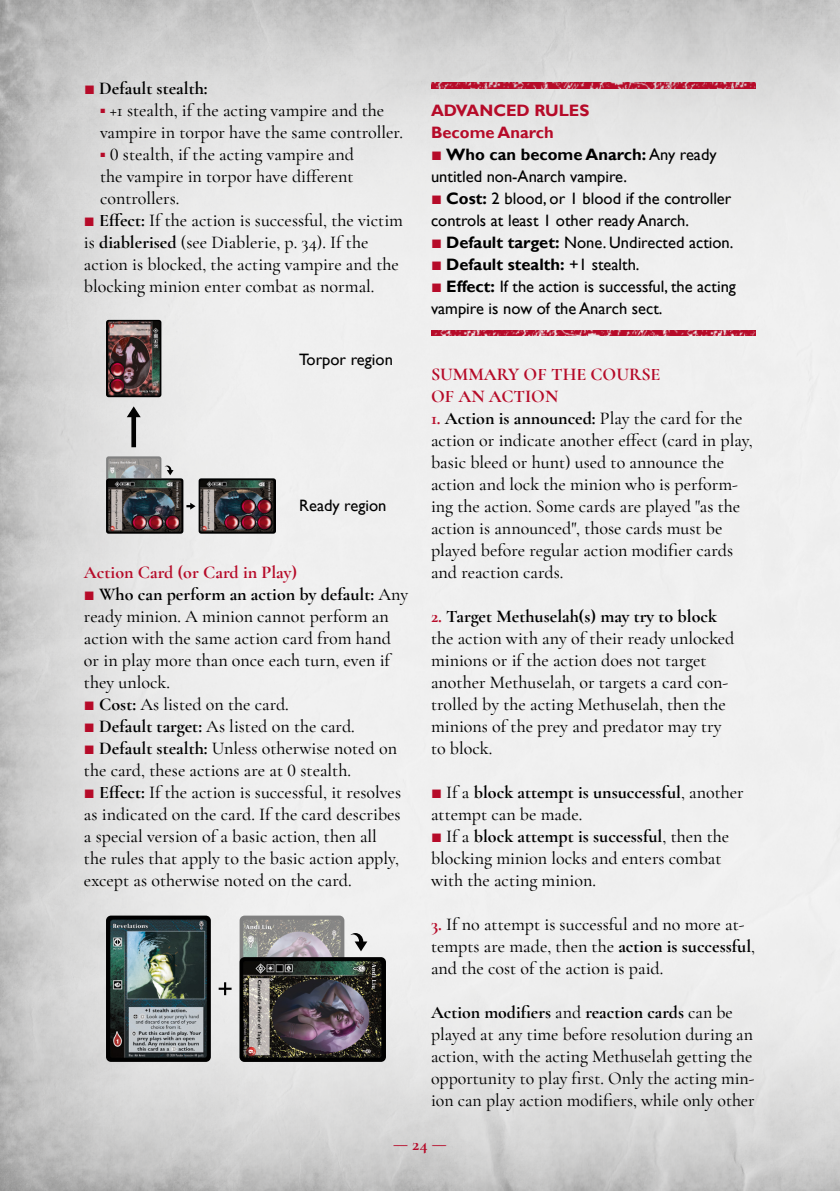
<style>
.page{position:relative;width:840px;height:1191px;background:#fff}
.page>*{position:absolute;margin:0;border:0;box-sizing:border-box;transform-origin:0 0}
.t1{font:500 18px/22px "Cormorant Garamond";color:#000}
.t2{font:700 18px/22px "Cormorant";color:#b60b29}
.t3{font:700 18px "Cormorant Garamond";color:#000}
.t4{font:700 18px "Cormorant Garamond";color:#b60b29}
.t5{font:16.4px/22px "Gill Sans";color:#000}
.s1{font-weight:500;color:#b60b29}
.s2{font-size:9px;color:#b60b29}
.s3{color:#b60b29}
.s4{font-weight:700}
.s5{font-weight:700;color:#b60b29}
.s6{font-family:"Cormorant Garamond";font-weight:500;font-size:18px;color:#b60b29}
</style>
<div class="page">
<img style="left:0;top:0;width:839px;height:1191px">
<img style="left:106px;top:915px;width:105px;height:147px">
<img style="left:239px;top:915px;width:105px;height:42px">
<img style="left:239px;top:957px;width:147px;height:105px">
<svg style="left:350px;top:933px;width:17px;height:18px"></svg>
<svg style="left:218px;top:982px;width:13px;height:13px"></svg>
<img style="left:106px;top:456px;width:55px;height:22px">
<img style="left:106px;top:320px;width:55px;height:77px">
<img style="left:106px;top:478px;width:77px;height:56px">
<img style="left:198px;top:478px;width:78px;height:56px">
<svg style="left:164px;top:465px;width:9px;height:10px"></svg>
<svg style="left:127px;top:406px;width:14px;height:41px"></svg>
<img style="left:165px;top:515px;width:15px;height:15px;border-radius:8px">
<img style="left:131px;top:515px;width:16px;height:15px;border-radius:8px">
<img style="left:148px;top:515px;width:15px;height:15px;border-radius:8px">
<img style="left:257px;top:515px;width:15px;height:15px;border-radius:8px">
<img style="left:224px;top:515px;width:15px;height:15px;border-radius:8px">
<img style="left:240px;top:515px;width:16px;height:15px;border-radius:8px">
<img style="left:257px;top:498px;width:15px;height:16px;border-radius:8px">
<img style="left:240px;top:498px;width:16px;height:16px;border-radius:8px">
<img style="left:109px;top:378px;width:16px;height:15px;border-radius:8px">
<img style="left:109px;top:362px;width:16px;height:15px;border-radius:8px">
<svg style="left:186px;top:503px;width:9px;height:6px"></svg>
<img style="left:431px;top:83px;width:324px;height:5px">
<img style="left:431px;top:330px;width:324px;height:6px">
<p class="t3" style="left:84px;top:77px;width:125px"><span class="s1">◼</span> Default stealth:</p>
<p class="t1" style="left:100px;top:99px;width:285px"><span class="s2">◼</span> +1 stealth, if the acting vampire and the</p>
<p class="t1" style="left:100px;top:121px;width:304px">vampire in torpor have the same controller.</p>
<p class="t1" style="left:100px;top:143px;width:255px"><span class="s2">◼</span> 0 stealth, if the acting vampire and</p>
<p class="t1" style="left:100px;top:165px;width:255px">the vampire in torpor have different</p>
<p class="t1" style="left:100px;top:187px;width:81px">controllers.</p>
<p class="t1" style="left:84px;top:209px;width:320px"><span class="s3">◼</span> <span class="s4">Effect:</span> If the action is successful, the victim</p>
<p class="t1" style="left:84px;top:231px;width:286px">is <span class="s4">diablerised</span> (see Diablerie, p. 34). If the</p>
<p class="t1" style="left:84px;top:253px;width:316px">action is blocked, the acting vampire and the</p>
<p class="t1" style="left:84px;top:275px;width:292px">blocking minion enter combat as normal.</p>
<p class="t5" style="left:299px;top:349px;width:95px">Torpor region</p>
<p class="t5" style="left:299px;top:495px;width:89px">Ready region</p>
<p class="t1" style="left:84px;top:561px;width:325px"><span class="s5">Action Card (or Card in Play)<br></span><span class="s3">◼</span> <span class="s4">Who can perform an action by default:</span> Any ready minion. A minion cannot perform an action with the same action card from hand or in play more than once each turn, even if they unlock.<br><span class="s3">◼</span> <span class="s4">Cost:</span> As listed on the card.<br><span class="s3">◼</span> <span class="s4">Default target:</span> As listed on the card.<br><span class="s3">◼</span> <span class="s4">Default stealth:</span> Unless otherwise noted on the card, these actions are at 0 stealth.<br><span class="s3">◼</span> <span class="s4">Effect:</span> If the action is successful, it resolves as indicated on the card. If the card describes a special version of a basic action, then all<br>the rules that apply to the basic action apply, except as otherwise noted on the card.</p>
<p class="t5" style="left:431px;top:99px;width:306px"><span class="s5">ADVANCED RULES<br>Become Anarch<br></span><span class="s6">◼</span> <span class="s4">Who can become Anarch:</span> Any ready untitled non-Anarch vampire.<br><span class="s6">◼</span> <span class="s4">Cost:</span> 2 blood, or 1 blood if the controller controls at least 1 other ready Anarch.<br><span class="s6">◼</span> <span class="s4">Default target:</span> None. Undirected action. <span class="s6">◼</span> <span class="s4">Default stealth:</span> +1 stealth.<br><span class="s6">◼</span> <span class="s4">Effect:</span> If the action is successful, the acting vampire is now of the Anarch sect.</p>
<p class="t2" style="left:431px;top:363px;width:231px">SUMMARY OF THE COURSE<br>OF AN ACTION</p>
<p class="t1" style="left:431px;top:407px;width:323px"><span class="s5">1.</span> <span class="s4">Action is announced:</span> Play the card for the action or indicate another effect (card in play, basic bleed or hunt) used to announce the action and lock the minion who is perform&shy;ing the action. Some cards are played "as the action is announced", those cards must be played before regular action modifier cards and reaction cards.</p>
<p class="t1" style="left:431px;top:605px;width:305px"><span class="s5">2.</span> <span class="s4">Target Methuselah(s) may try to block </span>the action with any of their ready unlocked minions or if the action does not target another Methuselah, or targets a card con&shy;trolled by the acting Methuselah, then the minions of the prey and predator may try to block.</p>
<p class="t1" style="left:431px;top:781px;width:314px"><span class="s3">◼</span> If a <span class="s4">block attempt is unsuccessful</span>, another attempt can be made.<br><span class="s3">◼</span> If a <span class="s4">block attempt is successful</span>, then the blocking minion locks and enters combat with the acting minion.</p>
<p class="t1" style="left:431px;top:913px;width:325px"><span class="s5">3.</span> If no attempt is successful and no more at&shy;tempts are made, then the <span class="s4">action is successful</span>, and the cost of the action is paid.</p>
<p class="t1" style="left:431px;top:1001px;width:325px"><span class="s4">Action modifiers</span> and <span class="s4">reaction cards</span> can be played at any time before resolution during an action, with the acting Methuselah getting the opportunity to play first. Only the acting min&shy;ion can play action modifiers, while only other</p>
<p class="t4" style="left:393px;top:1133px;width:55px">— 24 —</p>
</div>
